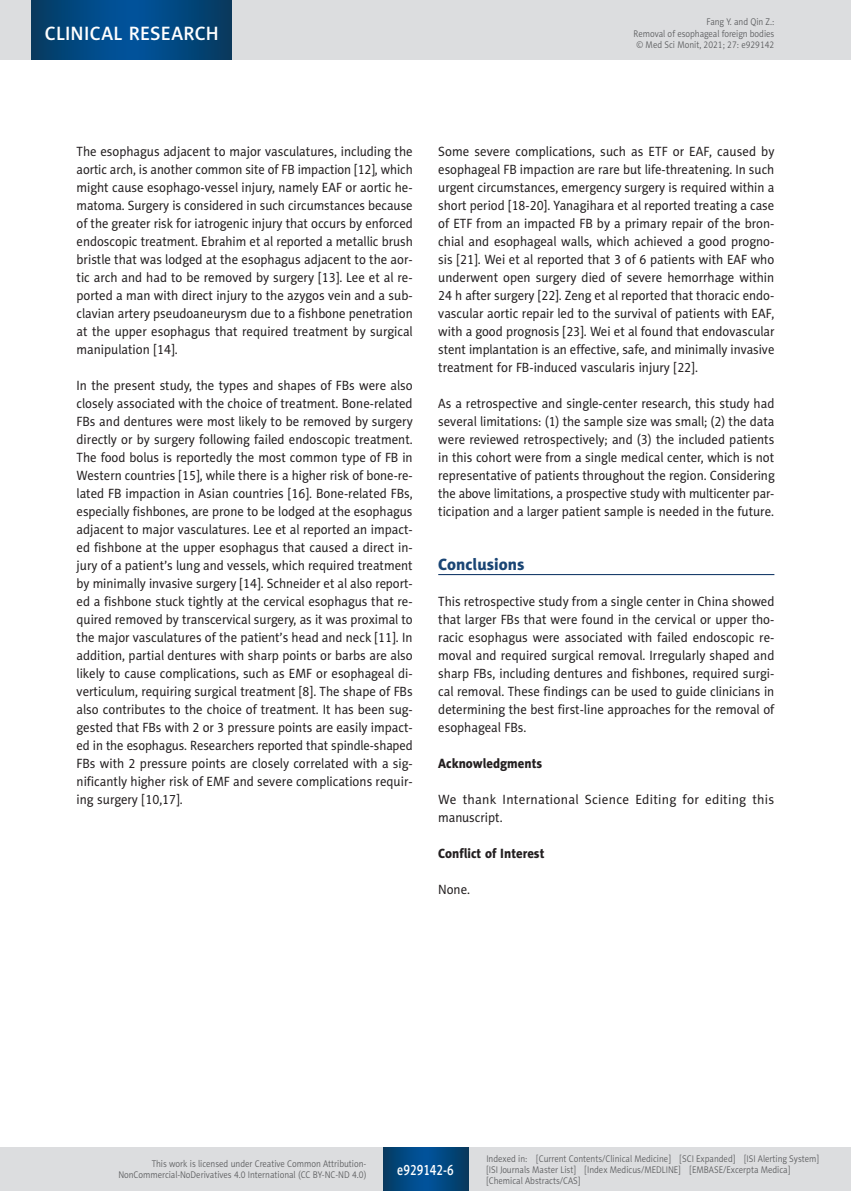
<style>
.page{position:relative;width:851px;height:1191px;background:#fff}
.page>*{position:absolute;margin:0;border:0;box-sizing:border-box;transform-origin:0 0}
.t1{font:19.5px "Naomi Sans EFN Medium";letter-spacing:.015em;color:#fff}
.MSM_Headline_1{font:16.5px "Naomi Sans EFN Heavy";color:#1a4574}
.t2{font:15px "Naomi Sans EFN Medium";color:#fff;scale:.8 1}
.MSM_Body{font:13.5px/18px "Naomi Sans EFN";color:#231f20;text-align:justify;scale:.95 1}
.MSM_Body-2{font:13.5px/18px "Naomi Sans EFN";letter-spacing:.02em;color:#231f20}
.MSM_Headline_2{font:13.5px "Naomi Sans EFN Heavy";color:#231f20;scale:.95 1}
.t3{font:9.75px/11.2px "Naomi Sans EFN Light";color:#57585a;text-align:right;scale:.9 1}
</style>
<div class="page">
<hr style="left:438px;top:574px;width:336px;height:1px;background:#00295c">
<div style="left:0;top:1148px;width:850px;height:43px;background:#dcdddf"></div>
<svg style="left:383px;top:1147px;width:85px;height:43px;background:#02477e"></svg>
<div style="left:0;top:0;width:850px;height:60px;background:#dcdddf"></div>
<hr style="left:850px;top:0;width:1px;height:60px;background:#dcdddf">
<svg style="left:32px;top:0;width:200px;height:60px;background:#02477e"></svg>
<h1 class="t1" style="left:45px;top:22px;width:175px">CLINICAL RESEARCH</h1>
<p class="t3" style="left:633px;top:16px;width:158px">Fang Y. and Qin Z.:<br>Removal of esophageal foreign bodies © Med Sci Monit, 2021; 27: e929142</p>
<p class="MSM_Body" style="left:77px;top:142px;width:355px">The esophagus adjacent to major vasculatures, including the aortic arch, is another common site of FB impaction [12], which might cause esophago-vessel injury, namely EAF or aortic he&shy;matoma. Surgery is considered in such circumstances because of the greater risk for iatrogenic injury that occurs by enforced endoscopic treatment. Ebrahim et al reported a metallic brush bristle that was lodged at the esophagus adjacent to the aor&shy;tic arch and had to be removed by surgery [13]. Lee et al re&shy;ported a man with direct injury to the azygos vein and a sub&shy;clavian artery pseudoaneurysm due to a fishbone penetration at the upper esophagus that required treatment by surgical manipulation [14].</p>
<p class="MSM_Body" style="left:77px;top:376px;width:355px">In the present study, the types and shapes of FBs were also closely associated with the choice of treatment. Bone-related FBs and dentures were most likely to be removed by surgery directly or by surgery following failed endoscopic treatment.<br>The food bolus is reportedly the most common type of FB in Western countries [15], while there is a higher risk of bone-re&shy;lated FB impaction in Asian countries [16]. Bone-related FBs, especially fishbones, are prone to be lodged at the esophagus adjacent to major vasculatures. Lee et al reported an impact&shy;ed fishbone at the upper esophagus that caused a direct in&shy;jury of a patient’s lung and vessels, which required treatment by minimally invasive surgery [14]. Schneider et al also report&shy;ed a fishbone stuck tightly at the cervical esophagus that re&shy;quired removed by transcervical surgery, as it was proximal to the major vasculatures of the patient’s head and neck [11]. In addition, partial dentures with sharp points or barbs are also likely to cause complications, such as EMF or esophageal di&shy;verticulum, requiring surgical treatment [8]. The shape of FBs also contributes to the choice of treatment. It has been sug&shy;gested that FBs with 2 or 3 pressure points are easily impact&shy;ed in the esophagus. Researchers reported that spindle-shaped FBs with 2 pressure points are closely correlated with a sig&shy;nificantly higher risk of EMF and severe complications requir&shy;ing surgery [10,17].</p>
<p class="MSM_Body" style="left:438px;top:142px;width:355px">Some severe complications, such as ETF or EAF, caused by esophageal FB impaction are rare but life-threatening. In such urgent circumstances, emergency surgery is required within a short period [18-20]. Yanagihara et al reported treating a case of ETF from an impacted FB by a primary repair of the bron&shy;chial and esophageal walls, which achieved a good progno&shy;sis [21]. Wei et al reported that 3 of 6 patients with EAF who underwent open surgery died of severe hemorrhage within 24 h after surgery [22]. Zeng et al reported that thoracic endo&shy;vascular aortic repair led to the survival of patients with EAF, with a good prognosis [23]. Wei et al found that endovascular stent implantation is an effective, safe, and minimally invasive treatment for FB-induced vascularis injury [22].</p>
<p class="MSM_Body" style="left:438px;top:394px;width:355px">As a retrospective and single-center research, this study had several limitations: (1) the sample size was small; (2) the data were reviewed retrospectively; and (3) the included patients in this cohort were from a single medical center, which is not representative of patients throughout the region. Considering the above limitations, a prospective study with multicenter par&shy;ticipation and a larger patient sample is needed in the future.</p>
<p class="MSM_Headline_1" style="left:438px;top:554px;width:88px">Conclusions</p>
<p class="MSM_Body" style="left:438px;top:592px;width:355px">This retrospective study from a single center in China showed that larger FBs that were found in the cervical or upper tho&shy;racic esophagus were associated with failed endoscopic re&shy;moval and required surgical removal. Irregularly shaped and sharp FBs, including dentures and fishbones, required surgi&shy;cal removal. These findings can be used to guide clinicians in determining the best first-line approaches for the removal of esophageal FBs.</p>
<p class="MSM_Headline_2" style="left:438px;top:755px;width:111px">Acknowledgments</p>
<p class="MSM_Body-2" style="left:438px;top:790px;width:337px">We thank International Science Editing for editing this manuscript.</p>
<p class="MSM_Headline_2" style="left:438px;top:845px;width:113px">Conflict of Interest</p>
<p class="MSM_Body" style="left:438px;top:880px;width:35px">None.</p>
<p class="t3" style="left:118px;top:1158px;width:277px">This work is licensed under Creative Common Attribution-<br>NonCommercial-NoDerivatives 4.0 International (CC BY-NC-ND 4.0)</p>
<p class="t2" style="left:397px;top:1160px;width:72px">e929142-6</p>
<p class="t3" style="left:486px;top:1152px;width:371px;text-align:left">Indexed in: [Current Contents/Clinical Medicine] [SCI Expanded] [ISI Alerting System] [ISI Journals Master List] [Index Medicus/MEDLINE] [EMBASE/Excerpta Medica] [Chemical Abstracts/CAS]</p>
</div>
